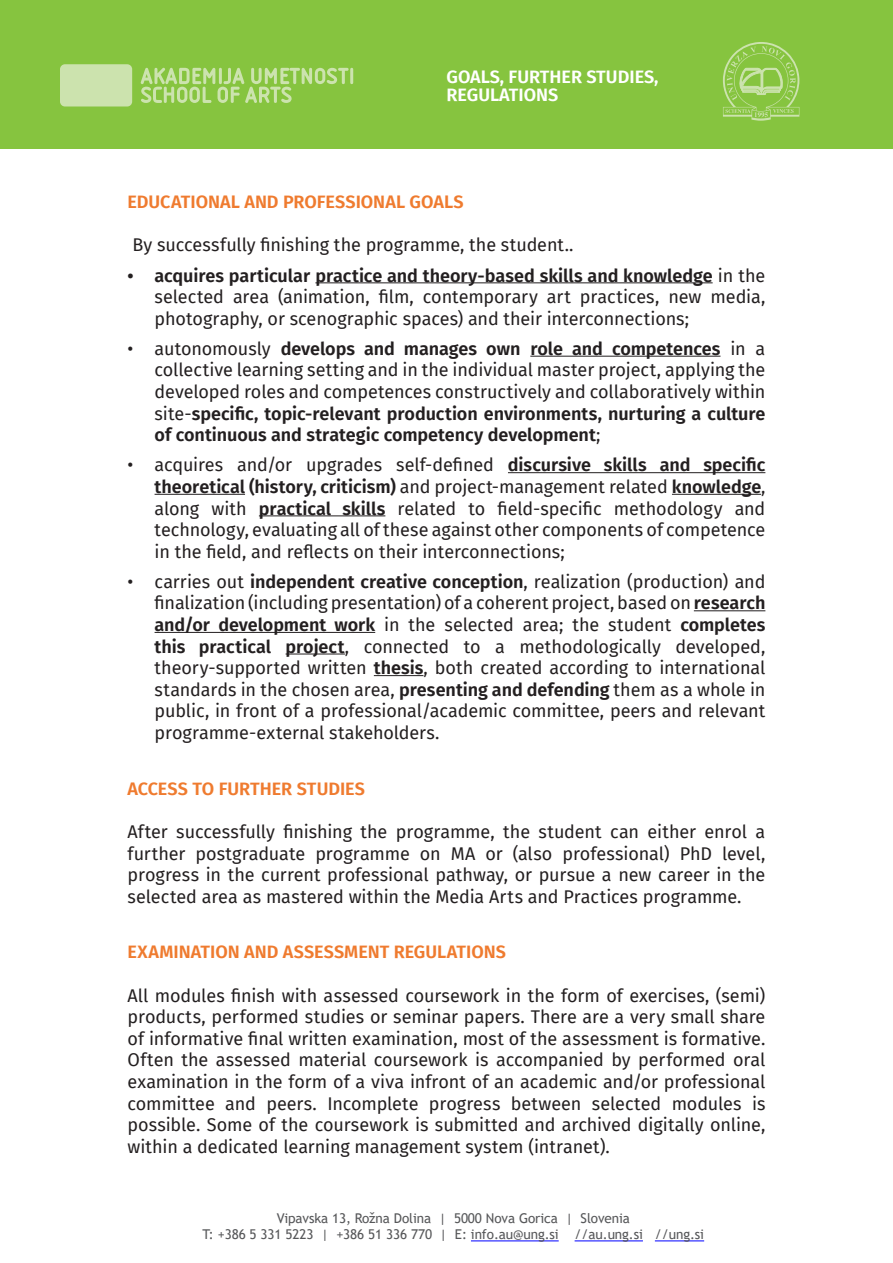
<style>
.page{position:relative;width:893px;height:1263px;background:#fff}
.page>*{position:absolute;margin:0;border:0;box-sizing:border-box;transform-origin:0 0}
.t1{font:18px/21.6px "Fira Sans";letter-spacing:-.005em;color:#231f20;text-align:justify}
.t2{font:600 18px "Fira Sans";color:#ef7b2f}
.t3{font:600 18px/18px "Fira Sans";color:#fff}
.t4{font:13.5px/16.2px "Trebuchet MS";letter-spacing:-.005em;color:#57585a;text-align:center}
.s1{font-weight:600}
</style>
<div class="page">
<div style="left:0;top:0;width:893px;height:149px;background:#86c43f"></div>
<svg style="left:723px;top:42px;width:76px;height:79px"></svg>
<div style="left:60px;top:64px;width:72px;height:42px;background:#cce3ae;border-radius:5px"></div>
<svg style="left:141px;top:68px;width:212px;height:35px"></svg>
<hr style="left:471px;top:1240px;width:88px;height:1px;background:#00f">
<hr style="left:575px;top:1240px;width:68px;height:1px;background:#00f">
<hr style="left:655px;top:1240px;width:49px;height:1px;background:#00f">
<hr style="left:315px;top:282px;width:398px;height:1px;background:#231f20">
<hr style="left:530px;top:356px;width:190px;height:1px;background:#231f20">
<hr style="left:508px;top:472px;width:257px;height:1px;background:#231f20">
<hr style="left:155px;top:494px;width:90px;height:1px;background:#231f20">
<hr style="left:672px;top:494px;width:89px;height:1px;background:#231f20">
<hr style="left:259px;top:515px;width:126px;height:1px;background:#231f20">
<hr style="left:694px;top:610px;width:71px;height:1px;background:#231f20">
<hr style="left:155px;top:632px;width:220px;height:1px;background:#231f20">
<hr style="left:286px;top:653px;width:59px;height:1px;background:#231f20">
<hr style="left:374px;top:675px;width:49px;height:1px;background:#231f20">
<p class="t3" style="left:446px;top:66px;width:213px">GOALS, FURTHER STUDIES,<br>REGULATIONS</p>
<p class="t2" style="left:128px;top:187px;width:338px">EDUCATIONAL AND PROFESSIONAL GOALS</p>
<p class="t1" style="left:132px;top:234px;width:443px">By successfully finishing the programme, the student..</p>
<p class="t1" style="left:155px;top:264px;width:612px;text-indent:-27px"><span class="s1">• acquires particular practice and theory-based skills and knowledge</span> in the selected area (animation, film, contemporary art practices, new media, photography, or scenographic spaces) and their interconnections;</p>
<p class="t1" style="left:155px;top:337px;width:612px;text-indent:-27px">• autonomously <span class="s1">develops and manages own role and competences</span> in a collective learning setting and in the individual master project, applying the developed roles and competences constructively and collaboratively within site-<span class="s1">specific, topic-relevant production environments, nurturing a culture of continuous and strategic competency development</span>;</p>
<p class="t1" style="left:155px;top:454px;width:612px;text-indent:-27px">• acquires and/or upgrades self-defined <span class="s1">discursive skills and specific theoretical (history, criticism)</span> and project-management related <span class="s1">knowledge</span>, along with <span class="s1">practical skills</span> related to field-specific methodology and technology, evaluating all of these against other components of competence in the field, and reflects on their interconnections;</p>
<p class="t1" style="left:155px;top:570px;width:612px;text-indent:-27px">• carries out <span class="s1">independent creative conception</span>, realization (production) and finalization (including presentation) of a coherent project, based on <span class="s1">research and/or development work</span> in the selected area; the student <span class="s1">completes this practical project</span>, connected to a methodologically developed, theory-supported written <span class="s1">thesis</span>, both created according to international standards in the chosen area, <span class="s1">presenting and defending</span> them as a whole in public, in front of a professional/academic committee, peers and relevant programme-external stakeholders.</p>
<p class="t2" style="left:128px;top:774px;width:239px">ACCESS TO FURTHER STUDIES</p>
<p class="t1" style="left:128px;top:820px;width:639px">After successfully finishing the programme, the student can either enrol a further postgraduate programme on MA or (also professional) PhD level, progress in the current professional pathway, or pursue a new career in the selected area as mastered within the Media Arts and Practices programme.</p>
<p class="t2" style="left:128px;top:937px;width:380px">EXAMINATION AND ASSESSMENT REGULATIONS</p>
<p class="t1" style="left:128px;top:984px;width:639px">All modules finish with assessed coursework in the form of exercises, (semi) products, performed studies or seminar papers. There are a very small share of informative final written examination, most of the assessment is formative.<br>Often the assessed material coursework is accompanied by performed oral examination in the form of a viva infront of an academic and/or professional committee and peers. Incomplete progress between selected modules is possible. Some of the coursework is submitted and archived digitally online, within a dedicated learning management system (intranet).</p>
<p class="t4" style="left:203px;top:1210px;width:503px">Vipavska 13, Rožna Dolina | 5000 Nova Gorica | Slovenia<br>T: +386 5 331 5223 | +386 51 336 770 | E: info.au@ung.si //au.ung.si //ung.si</p>
</div>
